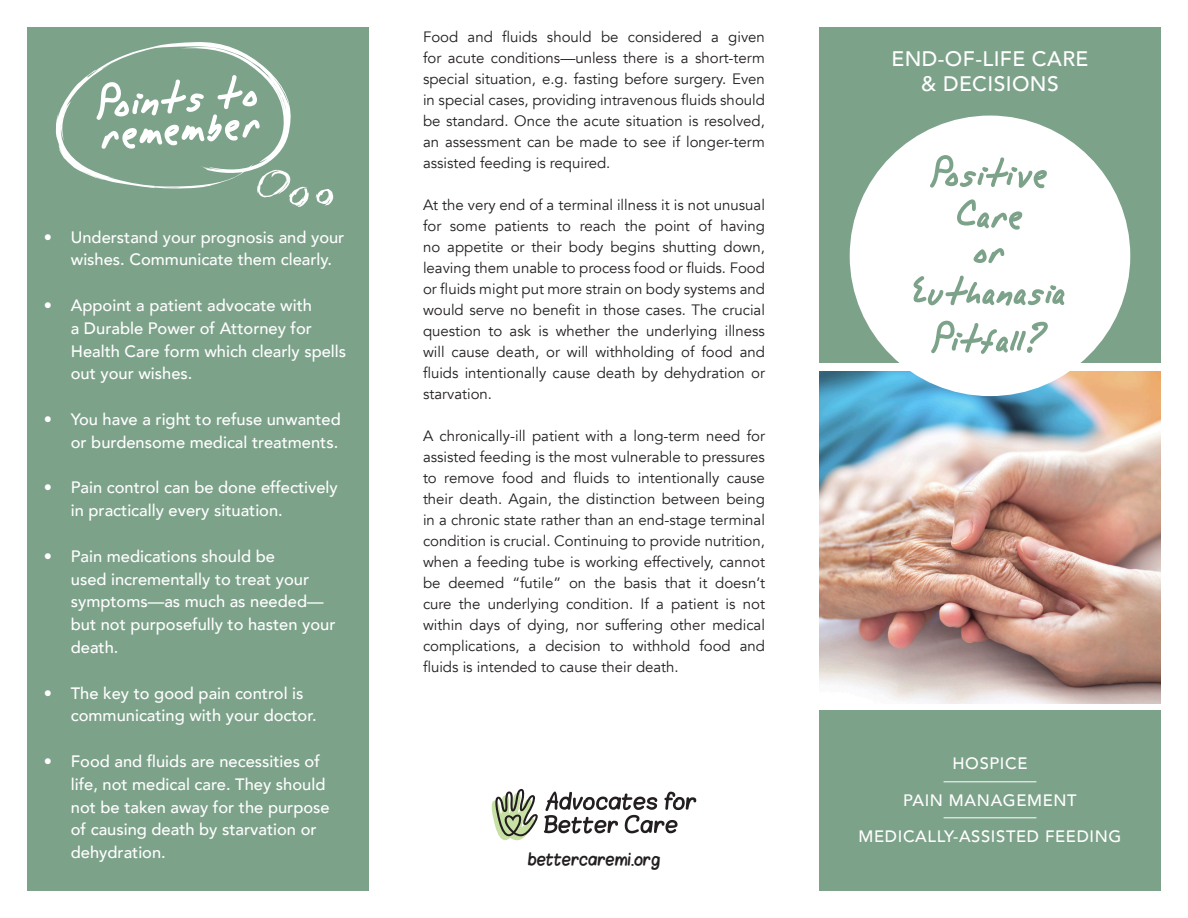
<style>
.page{position:relative;width:1188px;height:918px;background:#fff}
.page>*{position:absolute;margin:0;border:0;box-sizing:border-box;transform-origin:0 0}
.t1{font:67.5px "Alpha Mack AOE";color:#fff}
.t2{font:60px "Alpha Mack AOE";color:#7da28a}
.t3{font:500 21px "Avenir";letter-spacing:.02em;color:#fff}
.t4{font:500 16.5px/22.8px "Avenir";color:#fff}
.t5{font:500 16.5px "Avenir";letter-spacing:.04em;color:#fff}
.t6{font:15px/21px "Avenir";color:#231f20;text-align:justify}
.t7{font:13.5px "Blokletters Viltstift";color:#231f20}
</style>
<div class="page">
<img style="left:819px;top:371px;width:342px;height:332px">
<div style="left:819px;top:27px;width:342px;height:336px;background:#7da28a"></div>
<div style="left:819px;top:711px;width:342px;height:180px;background:#7da28a"></div>
<div style="left:850px;top:116px;width:280px;height:280px;background:#fff;border-radius:50%"></div>
<hr style="left:944px;top:781px;width:92px;height:1px;background:#fff">
<hr style="left:944px;top:817px;width:92px;height:1px;background:#fff">
<div style="left:27px;top:27px;width:342px;height:864px;background:#7da28a"></div>
<svg style="left:56px;top:42px;width:253px;height:165px"></svg>
<svg style="left:316px;top:189px;width:17px;height:16px"></svg>
<svg style="left:491px;top:789px;width:205px;height:51px"></svg>
<p class="t1" style="left:94px;top:64px;width:162px;rotate:-5deg">Points to</p>
<p class="t1" style="left:97px;top:95px;width:163px;rotate:-5deg">remember</p>
<p class="t4" style="left:71px;top:225px;width:275px;text-indent:-27px">• Understand your prognosis and your wishes. Communicate them clearly.</p>
<p class="t4" style="left:71px;top:293px;width:277px;text-indent:-27px">• Appoint a patient advocate with<br>a Durable Power of Attorney for<br>Health Care form which clearly spells out your wishes.</p>
<p class="t4" style="left:44px;top:407px;width:298px;text-align:right">• You have a right to refuse unwanted or burdensome medical treatments.</p>
<p class="t4" style="left:71px;top:475px;width:268px;text-indent:-27px">• Pain control can be done effectively in practically every situation.</p>
<p class="t4" style="left:71px;top:544px;width:266px;text-indent:-27px">• Pain medications should be<br>used incrementally to treat your symptoms—as much as needed— but not purposefully to hasten your death.</p>
<p class="t4" style="left:71px;top:681px;width:247px;text-indent:-27px">• The key to good pain control is communicating with your doctor.</p>
<p class="t4" style="left:71px;top:749px;width:260px;text-indent:-27px">• Food and fluids are necessities of life, not medical care. They should not be taken away for the purpose of causing death by starvation or dehydration.</p>
<p class="t6" style="left:423px;top:26px;width:344px">Food and fluids should be considered a given for acute conditions—unless there is a short-term special situation, e.g. fasting before surgery. Even in special cases, providing intravenous fluids should be standard. Once the acute situation is resolved, an assessment can be made to see if longer-term assisted feeding is required.</p>
<p class="t6" style="left:423px;top:194px;width:344px">At the very end of a terminal illness it is not unusual for some patients to reach the point of having no appetite or their body begins shutting down, leaving them unable to process food or fluids. Food or fluids might put more strain on body systems and would serve no benefit in those cases. The crucial question to ask is whether the underlying illness will cause death, or will withholding of food and fluids intentionally cause death by dehydration or starvation.</p>
<p class="t6" style="left:423px;top:425px;width:344px">A chronically-ill patient with a long-term need for assisted feeding is the most vulnerable to pressures to remove food and fluids to intentionally cause their death. Again, the distinction between being in a chronic state rather than an end-stage terminal condition is crucial. Continuing to provide nutrition, when a feeding tube is working effectively, cannot be deemed “futile” on the basis that it doesn’t cure the underlying condition. If a patient is not within days of dying, nor suffering other medical complications, a decision to withhold food and fluids is intended to cause their death.</p>
<p class="t7" style="left:528px;top:849px;width:134px">bettercaremi.org</p>
<p class="t3" style="left:892px;top:41px;width:198px">END-OF-LIFE CARE</p>
<p class="t3" style="left:921px;top:66px;width:139px">&amp; DECISIONS</p>
<p class="t2" style="left:932px;top:137px;width:117px">Positive</p>
<p class="t2" style="left:957px;top:179px;width:67px">Care</p>
<p class="t2" style="left:974px;top:214px;width:34px">or</p>
<p class="t2" style="left:914px;top:256px;width:154px">Euthanasia</p>
<p class="t2" style="left:934px;top:303px;width:114px">Pitfall?</p>
<p class="t5" style="left:952px;top:749px;width:77px">HOSPICE</p>
<p class="t5" style="left:903px;top:786px;width:175px">PAIN MANAGEMENT</p>
<p class="t5" style="left:859px;top:822px;width:264px">MEDICALLY-ASSISTED FEEDING</p>
</div>
